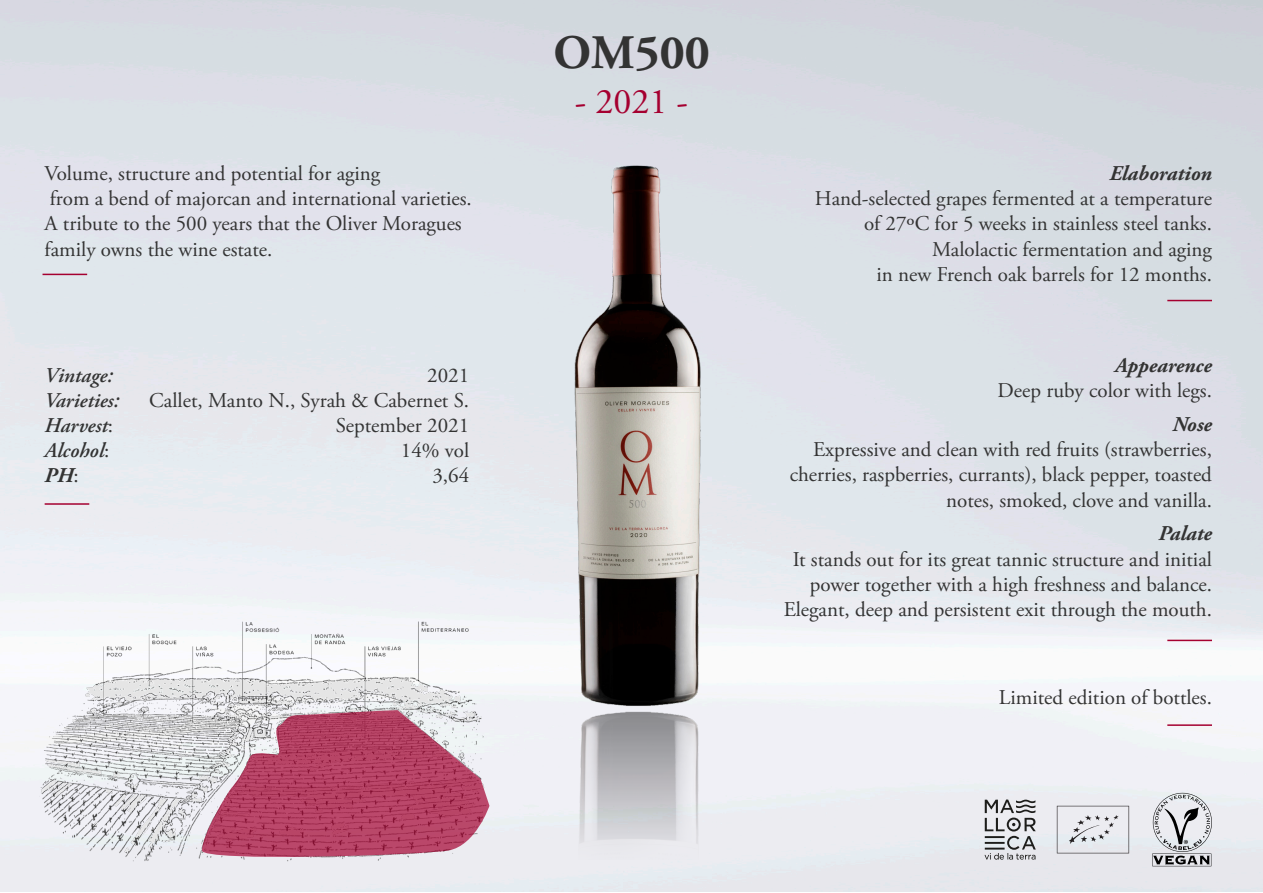
<style>
.page{position:relative;width:1263px;height:893px;background:#fff}
.page>*{position:absolute;margin:0;border:0;box-sizing:border-box;transform-origin:0 0}
.t1{font:700 48px "Adobe Garamond Pro";color:#333}
.t2{font:36px "Adobe Garamond Pro";color:#a50030}
.t3{font:21px/25.2px "Adobe Garamond Pro";color:#333;text-align:right}
.t4{font:italic 600 21px "Adobe Garamond Pro";color:#333}
.t5{font:italic 700 21px "Adobe Garamond Pro";color:#333}
.s1{font-weight:400;font-style:normal}
</style>
<div class="page">
<img style="left:501px;top:145px;width:268px;height:417px">
<hr style="left:45px;top:503px;width:44px;height:2px;background:#a50030">
<hr style="left:43px;top:274px;width:44px;height:1px;background:#a50030">
<hr style="left:1167px;top:640px;width:45px;height:1px;background:#a50030">
<hr style="left:1167px;top:724px;width:45px;height:2px;background:#a50030">
<img style="left:15px;top:606px;width:497px;height:267px">
<svg style="left:202px;top:710px;width:287px;height:148px;background:#bc6882"></svg>
<svg style="left:1152px;top:793px;width:60px;height:73px;background:#bcbdc1"></svg>
<svg style="left:984px;top:799px;width:52px;height:61px;background:#b4b5b8"></svg>
<svg style="left:1057px;top:806px;width:72px;height:47px;background:#dcdde1"></svg>
<hr style="left:1167px;top:300px;width:45px;height:1px;background:#a50030">
<img style="left:501px;top:562px;width:268px;height:298px">
<p class="t3" style="left:45px;top:161px;width:429px;text-align:left">Volume, structure and potential for aging<br>from a bend of majorcan and international varieties.<br>A tribute to the 500 years that the Oliver Moragues family owns the wine estate.</p>
<p class="t4" style="left:45px;top:363px;width:70px">Vintage:</p>
<p class="t3" style="left:427px;top:363px;width:43px">2021</p>
<p class="t4" style="left:45px;top:388px;width:76px">Varieties:</p>
<p class="t3" style="left:149px;top:388px;width:321px">Callet, Manto N., Syrah &amp; Cabernet S.</p>
<p class="t4" style="left:45px;top:413px;width:70px">Harvest<span class="s1">:</span></p>
<p class="t3" style="left:336px;top:413px;width:135px">September 2021</p>
<p class="t4" style="left:45px;top:438px;width:66px">Alcohol<span class="s1">:</span></p>
<p class="t3" style="left:401px;top:439px;width:70px">14% vol</p>
<p class="t5" style="left:45px;top:463px;width:36px">PH<span class="s1">:</span></p>
<p class="t3" style="left:432px;top:464px;width:38px">3,64</p>
<p class="t1" style="left:553px;top:25px;width:158px">OM500</p>
<p class="t2" style="left:575px;top:80px;width:115px">- 2021 -</p>
<p class="t5" style="left:1109px;top:161px;width:104px">Elaboration</p>
<p class="t3" style="left:815px;top:187px;width:399px">Hand-selected grapes fermented at a temperature of 27ºC for 5 weeks in stainless steel tanks.<br>Malolactic fermentation and aging<br>in new French oak barrels for 12 months.</p>
<p class="t5" style="left:1115px;top:353px;width:98px">Appearence</p>
<p class="t3" style="left:997px;top:379px;width:216px">Deep ruby color with legs.</p>
<p class="t5" style="left:1172px;top:412px;width:41px">Nose</p>
<p class="t3" style="left:790px;top:438px;width:424px">Expressive and clean with red fruits (strawberries, cherries, raspberries, currants), black pepper, toasted notes, smoked, clove and vanilla.</p>
<p class="t5" style="left:1158px;top:522px;width:55px">Palate</p>
<p class="t3" style="left:784px;top:547px;width:430px">It stands out for its great tannic structure and initial power together with a high freshness and balance.<br>Elegant, deep and persistent exit through the mouth.</p>
<p class="t3" style="left:999px;top:685px;width:215px">Limited edition of bottles.</p>
</div>
